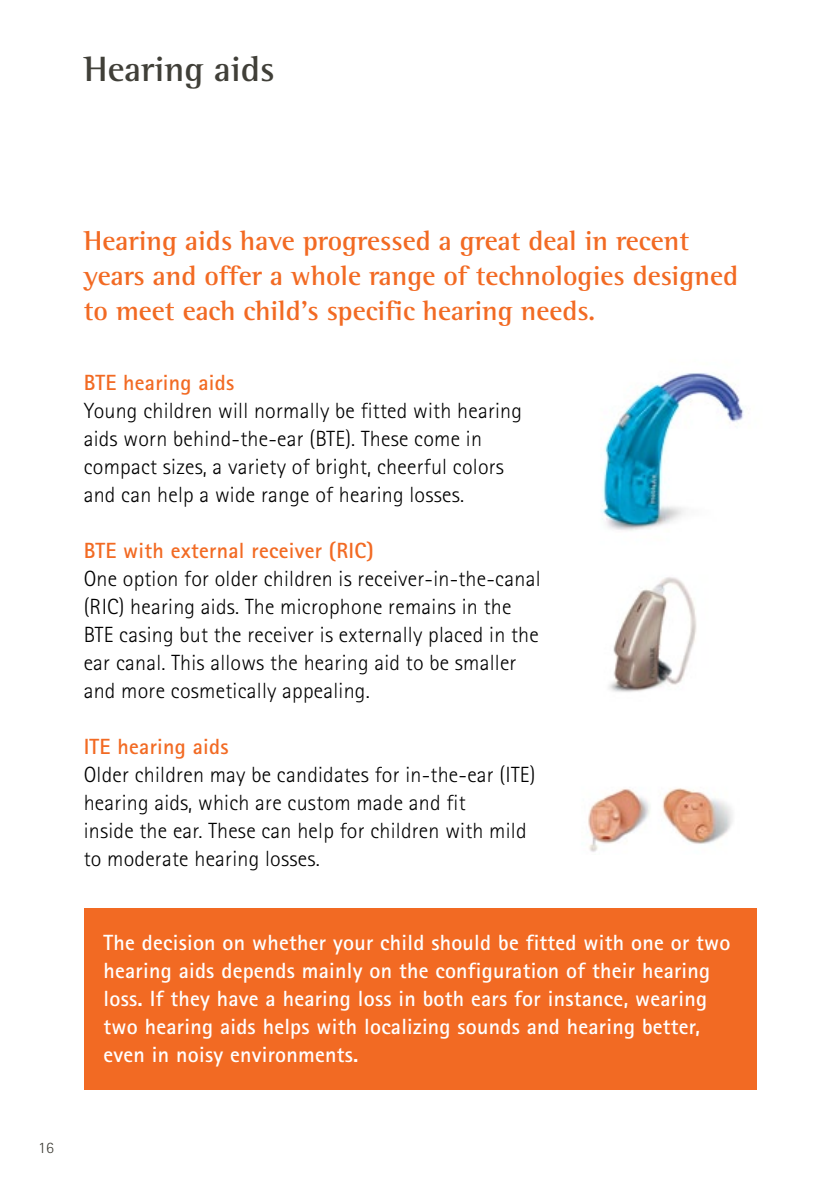
<style>
.page{position:relative;width:840px;height:1191px;background:#fff}
.page>*{position:absolute;margin:0;border:0;box-sizing:border-box;transform-origin:0 0}
.PHO_Headline_18pt_Gr{font:700 36px "Rotis Semi Serif Pro";color:#403f38}
.PHO_Lead_14pt_Black{font:700 28px/35px "Rotis Semi Serif Pro";color:#f26a23}
.PHO_Bodycopy_11pt_Bl{font:300 22px/28px "Rotis Sans Serif Pro";letter-spacing:.01em;color:#000}
.PHO_Bodycopy_11pt_Bl-2{font:700 22px/28px "Rotis Sans Serif Pro";letter-spacing:.01em;color:#fff}
.PHO_Bodycopy_11pt_Bl-3{font:700 22px "Rotis Sans Serif Pro";letter-spacing:.01em;color:#f26a23}
.PHO_Subtitle2_11pt_B{font:700 22px "Rotis Sans Serif Pro";letter-spacing:.01em;color:#f26a23}
.t1{font:300 16px "Rotis Sans Serif Pro";color:#403f38}
</style>
<div class="page">
<img style="left:609px;top:577px;width:88px;height:115px">
<img style="left:601px;top:373px;width:143px;height:158px">
<img style="left:588px;top:789px;width:46px;height:63px">
<img style="left:634px;top:788px;width:99px;height:56px">
<div style="left:84px;top:908px;width:671px;height:181px;background:#f26a23"></div>
<p class="PHO_Headline_18pt_Gr" style="left:84px;top:47px;width:192px">Hearing aids</p>
<p class="PHO_Lead_14pt_Black" style="left:84px;top:223px;width:655px">Hearing aids have progressed a great deal in recent years and offer a whole range of technologies designed to meet each child’s specific hearing needs.</p>
<p class="PHO_Bodycopy_11pt_Bl-3" style="left:84px;top:368px;width:152px">BTE hearing aids</p>
<p class="PHO_Bodycopy_11pt_Bl" style="left:84px;top:396px;width:439px">Young children will normally be fitted with hearing aids worn behind-the-ear (BTE). These come in compact sizes, a variety of bright, cheerful colors and can help a wide range of hearing losses.</p>
<p class="PHO_Subtitle2_11pt_B" style="left:84px;top:536px;width:291px">BTE with external receiver (RIC)</p>
<p class="PHO_Bodycopy_11pt_Bl" style="left:84px;top:564px;width:458px">One option for older children is receiver-in-the-canal (RIC) hearing aids. The microphone remains in the BTE casing but the receiver is externally placed in the ear canal. This allows the hearing aid to be smaller and more cosmetically appealing.</p>
<p class="PHO_Bodycopy_11pt_Bl-3" style="left:84px;top:732px;width:146px">ITE hearing aids</p>
<p class="PHO_Bodycopy_11pt_Bl" style="left:84px;top:760px;width:453px">Older children may be candidates for in-the-ear (ITE) hearing aids, which are custom made and fit<br>inside the ear. These can help for children with mild to moderate hearing losses.</p>
<p class="PHO_Bodycopy_11pt_Bl-2" style="left:103px;top:928px;width:628px">The decision on whether your child should be fitted with one or two hearing aids depends mainly on the configuration of their hearing loss. If they have a hearing loss in both ears for instance, wearing two hearing aids helps with localizing sounds and hearing better, even in noisy environments.</p>
<p class="t1" style="left:38px;top:1138px;width:17px">16</p>
</div>
